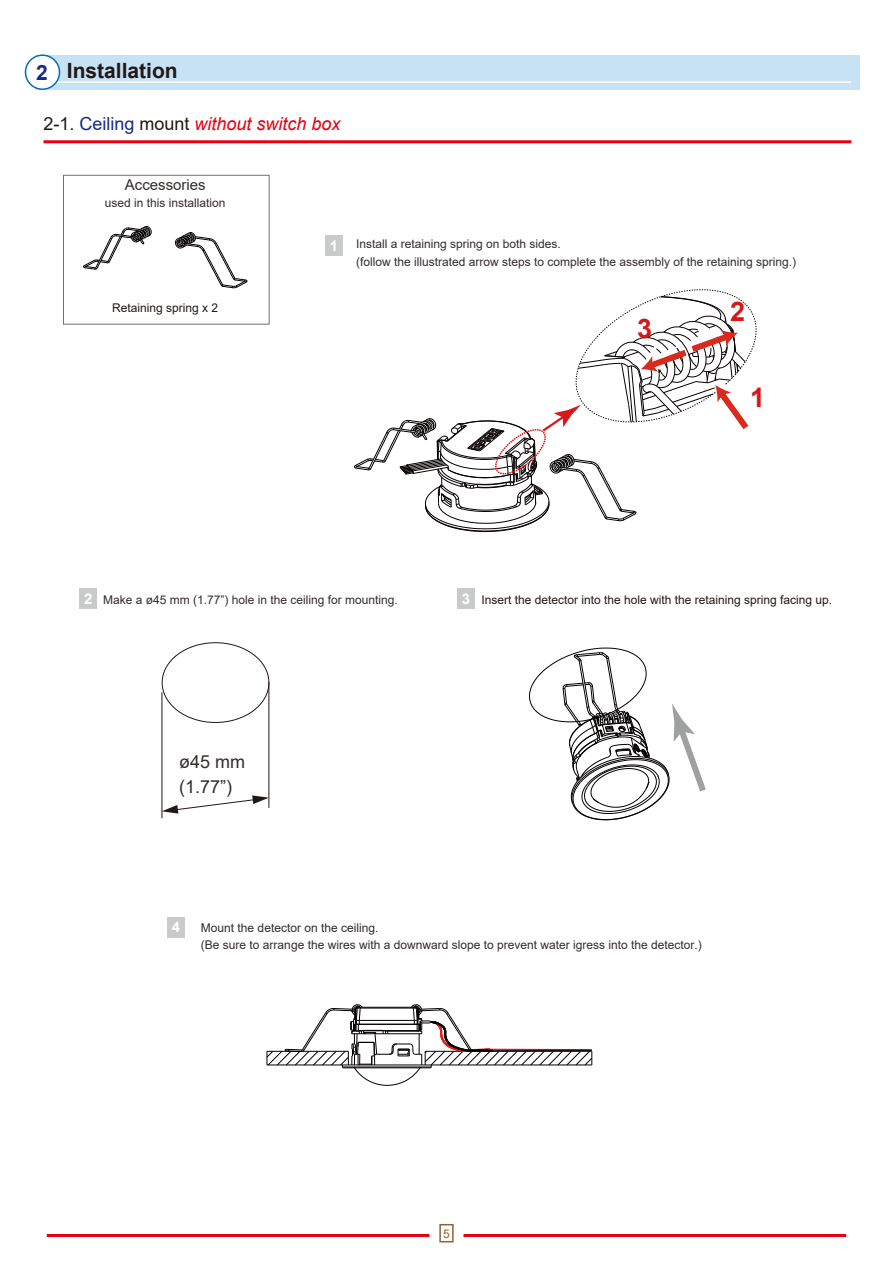
<style>
.page{position:relative;width:893px;height:1263px;background:#fff}
.page>*{position:absolute;margin:0;border:0;box-sizing:border-box;transform-origin:0 0}
.t1{font:700 27px "Arial";color:#d71718}
.t2{font:700 21px "Arial";color:#221815}
.t3{font:italic 18px "Arial";color:#e60012}
.t4{font:18px/24.6px "Arial";color:#332c2b}
.t5{font:15px "Arial";color:#332c2b}
.t6{font:700 14.7px "Arial";color:#fff}
.t7{font:12px/17.4px "Arial";color:#332c2b}
.t8{font:12px "Arial";color:#221815}
.t9{font:12px "Arial";color:#956134}
.s1{color:#172a88}
.s2{font-style:normal;color:#221815}
.s3{font-style:normal;color:#172a88}
.s4{font-weight:700;font-size:14.7px;color:#fff}
</style>
<div class="page">
<div style="left:439px;top:1224px;width:15px;height:18px;background:#fff;border:2px solid #956134"></div>
<hr style="left:43px;top:140px;width:808px;height:3px;background:#e60012">
<hr style="left:47px;top:1234px;width:382px;height:3px;background:#e60012">
<hr style="left:463px;top:1234px;width:383px;height:3px;background:#e60012">
<div style="left:35px;top:55px;width:825px;height:34px;background:#c7e1f5"></div>
<hr style="left:52px;top:81px;width:799px;height:2px;background:#fff">
<div style="left:25px;top:55px;width:34px;height:34px;background:#fff;border-radius:50%"></div>
<div style="left:25px;top:54px;width:35px;height:36px;border:2px solid #036eb8;border-radius:50%"></div>
<div style="left:325px;top:235px;width:17px;height:21px;background:#c9caca"></div>
<div style="left:168px;top:917px;width:17px;height:20px;background:#c9caca"></div>
<div style="left:80px;top:588px;width:17px;height:21px;background:#c9caca"></div>
<div style="left:458px;top:588px;width:17px;height:21px;background:#c9caca"></div>
<hr style="left:162px;top:692px;width:1px;height:126px;background:#221815">
<hr style="left:269px;top:682px;width:1px;height:126px;background:#221815">
<svg style="left:162px;top:795px;width:107px;height:19px"></svg>
<div style="left:63px;top:175px;width:207px;height:150px;border:1px solid #727171"></div>
<svg style="left:83px;top:226px;width:69px;height:44px"></svg>
<svg style="left:175px;top:232px;width:72px;height:56px"></svg>
<svg style="left:354px;top:289px;width:403px;height:243px"></svg>
<svg style="left:529px;top:648px;width:177px;height:172px"></svg>
<svg style="left:266px;top:1004px;width:327px;height:82px"></svg>
<h2 class="t2" style="left:36px;top:55px;width:143px"><span class="s1">2</span> Installation</h2>
<h3 class="t3" style="left:43px;top:112px;width:299px"><span class="s2">2-1.</span> <span class="s3">Ceiling</span> <span class="s2">mount</span> without switch box</h3>
<p class="t5" style="left:125px;top:174px;width:82px">Accessories</p>
<p class="t7" style="left:105px;top:194px;width:122px">used in this installation</p>
<p class="t8" style="left:112px;top:300px;width:108px">Retaining spring x 2</p>
<p class="t6" style="left:330px;top:235px;width:10px">1</p>
<p class="t7" style="left:356px;top:235px;width:442px">Install a retaining spring on both sides.<br>(follow the illustrated arrow steps to complete the assembly of the retaining spring.)</p>
<h1 class="t1" style="left:637px;top:309px;width:17px">3</h1>
<h1 class="t1" style="left:730px;top:292px;width:17px">2</h1>
<h1 class="t1" style="left:750px;top:379px;width:17px">1</h1>
<p class="t7" style="left:84px;top:591px;width:315px"><span class="s4">2</span> Make a ø45 mm (1.77”) hole in the ceiling for mounting.</p>
<p class="t8" style="left:462px;top:591px;width:372px"><span class="s4">3</span> Insert the detector into the hole with the retaining spring facing up.</p>
<h3 class="t4" style="left:179px;top:749px;width:68px">ø45 mm (1.77”)</h3>
<p class="t6" style="left:172px;top:917px;width:10px">4</p>
<p class="t7" style="left:201px;top:919px;width:502px">Mount the detector on the ceiling.<br>(Be sure to arrange the wires with a downward slope to prevent water igress into the detector.)</p>
<p class="t9" style="left:443px;top:1225px;width:8px">5</p>
</div>
